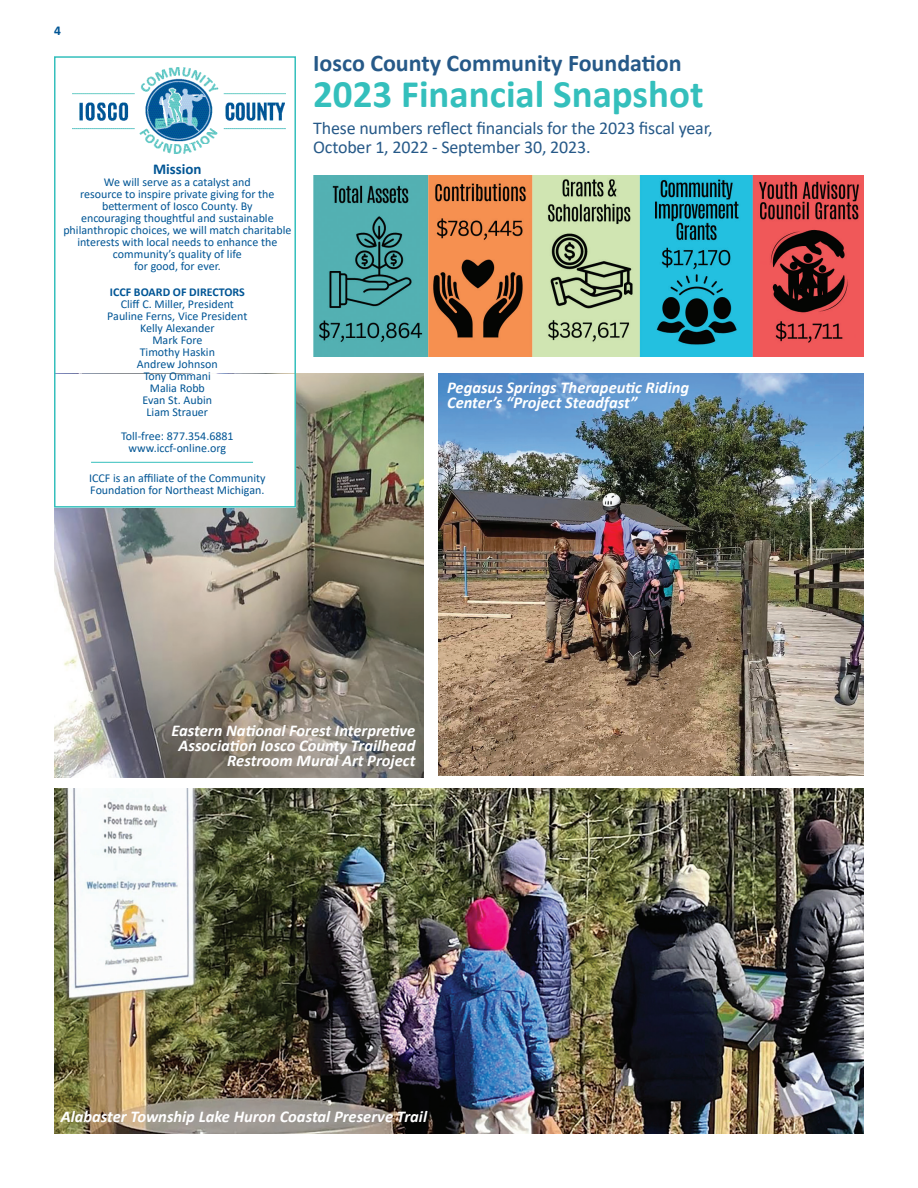
<style>
.page{position:relative;width:918px;height:1188px;background:#fff}
.page>*{position:absolute;margin:0;border:0;box-sizing:border-box;transform-origin:0 0}
.t1{font:700 39px "Calibri";color:#34bfbc}
.t2{font:700 24px "Calibri";color:#265988}
.t3{font:18px/19.5px "Calibri";letter-spacing:-.01em;color:#265988}
.t4{font:italic 700 16.5px/15px "Calibri";color:#fff;text-align:right}
.t5{font:700 15px "Calibri";color:#005595}
.t6{font:700 13.5px "Calibri";color:#005595}
.t7{font:12px/12px "Calibri";color:#005595;text-align:center}
.t8{font:700 12px "Calibri";color:#005595}
</style>
<div class="page">
<img style="left:54px;top:374px;width:369px;height:404px">
<img style="left:73px;top:67px;width:213px;height:87px">
<div style="left:48px;top:374px;width:248px;height:134px;background:#fff"></div>
<hr style="left:91px;top:462px;width:162px;height:1px;background:#34bfbc">
<img style="left:313px;top:176px;width:551px;height:181px">
<img style="left:438px;top:374px;width:426px;height:401px">
<img style="left:54px;top:789px;width:810px;height:345px">
<div style="left:54px;top:56px;width:242px;height:452px;border:2px solid #34bfbc"></div>
<p class="t6" style="left:54px;top:21px;width:8px">4</p>
<p class="t5" style="left:153px;top:158px;width:50px">Mission</p>
<p class="t7" style="left:63px;top:175px;width:230px">We will serve as a catalyst and<br>resource to inspire private giving for the betterment of Iosco County. By<br>encouraging thoughtful and sustainable philanthropic choices, we will match charitable interests with local needs to enhance the community’s quality of life</p>
<p class="t7" style="left:134px;top:259px;width:88px">for good, for ever.</p>
<p class="t8" style="left:110px;top:284px;width:137px">ICCF BOARD OF DIRECTORS</p>
<p class="t7" style="left:107px;top:298px;width:142px">Cliff C. Miller, President<br>Pauline Ferns, Vice President</p>
<p class="t7" style="left:140px;top:322px;width:76px">Kelly Alexander</p>
<p class="t7" style="left:137px;top:334px;width:82px">Mark Fore<br>Timothy Haskin<br>Andrew Johnson<br>Tony Ommani<br>Malia Robb</p>
<p class="t7" style="left:143px;top:394px;width:71px">Evan St. Aubin</p>
<p class="t7" style="left:121px;top:400px;width:114px;line-height:24px">Liam Strauer<br>Toll-free: 877.354.6881</p>
<p class="t7" style="left:129px;top:442px;width:99px">www.iccf-online.org</p>
<p class="t7" style="left:89px;top:472px;width:178px">ICCF is an affiliate of the Community</p>
<p class="t7" style="left:90px;top:484px;width:176px">Foundation for Northeast Michigan.</p>
<p class="t2" style="left:313px;top:46px;width:370px">Iosco County Community Foundation</p>
<p class="t1" style="left:313px;top:67px;width:392px">2023 Financial Snapshot</p>
<p class="t3" style="left:313px;top:117px;width:401px">These numbers reflect financials for the 2023 fiscal year,<br>October 1, 2022 - September 30, 2023.</p>
<p class="t4" style="left:447px;top:379px;width:244px">Pegasus Springs Therapeutic Riding</p>
<p class="t4" style="left:447px;top:394px;width:192px">Center’s “Project Steadfast”</p>
<p class="t4" style="left:171px;top:722px;width:245px">Eastern National Forest Interpretive<br>Association Iosco County Trailhead<br>Restroom Mural Art Project</p>
<p class="t4" style="left:61px;top:1109px;width:368px">Alabaster Township Lake Huron Coastal Preserve Trail</p>
</div>
